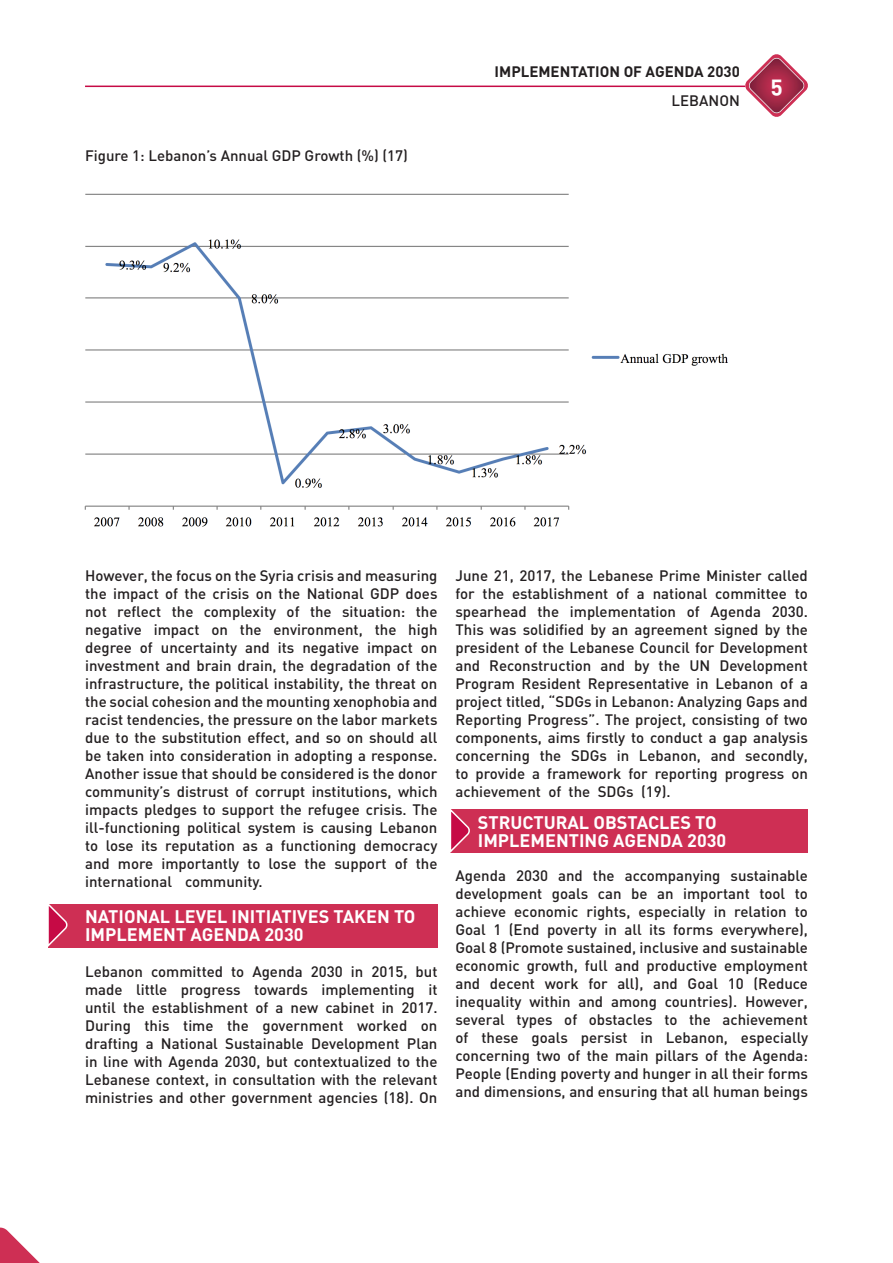
<style>
.page{position:relative;width:893px;height:1263px;background:#fff}
.page>*{position:absolute;margin:0;border:0;box-sizing:border-box;transform-origin:0 0}
.t1{font:22.5px "DIN Bold Alternate";color:#fff}
.TITLES{font:700 18px/18px "DIN";color:#fff}
.BODY_TEXT{font:500 15px/18px "DIN";color:#231f20;text-align:justify}
.t2{font:700 15px "DIN";color:#231f20}
</style>
<div class="page">
<hr style="left:85px;top:86px;width:660px;height:1px;background:#c60a45">
<svg style="left:745px;top:54px;width:63px;height:63px"></svg>
<svg style="left:0;top:1227px;width:40px;height:36px"></svg>
<div style="left:48px;top:904px;width:389px;height:43px;background:#ce2f54"></div>
<div style="left:450px;top:809px;width:358px;height:44px;background:#ce2f54"></div>
<svg style="left:48px;top:904px;width:21px;height:44px"></svg>
<svg style="left:450px;top:809px;width:20px;height:44px"></svg>
<img style="left:84px;top:193px;width:644px;height:334px">
<p class="BODY_TEXT" style="left:85px;top:146px;width:324px">Figure 1: Lebanon’s Annual GDP Growth (%) (17)</p>
<p class="t2" style="left:495px;top:62px;width:247px">IMPLEMENTATION OF AGENDA 2030</p>
<p class="BODY_TEXT" style="left:672px;top:91px;width:70px">LEBANON</p>
<h1 class="t1" style="left:770px;top:70px;width:14px">5</h1>
<p class="BODY_TEXT" style="left:85px;top:566px;width:354px">However, the focus on the Syria crisis and measuring the impact of the crisis on the National GDP does not reflect the complexity of the situation: the negative impact on the environment, the high degree of uncertainty and its negative impact on investment and brain drain, the degradation of the infrastructure, the political instability, the threat on the social cohesion and the mounting xenophobia and racist tendencies, the pressure on the labor markets due to the substitution effect, and so on should all be taken into consideration in adopting a response.<br>Another issue that should be considered is the donor community’s distrust of corrupt institutions, which impacts pledges to support the refugee crisis. The ill-functioning political system is causing Lebanon to lose its reputation as a functioning democracy and more importantly to lose the support of the international community.</p>
<p class="TITLES" style="left:85px;top:907px;width:332px">NATIONAL LEVEL INITIATIVES TAKEN TO<br>IMPLEMENT AGENDA 2030</p>
<p class="BODY_TEXT" style="left:85px;top:962px;width:354px">Lebanon committed to Agenda 2030 in 2015, but made little progress towards implementing it until the establishment of a new cabinet in 2017.<br>During this time the government worked on drafting a National Sustainable Development Plan in line with Agenda 2030, but contextualized to the Lebanese context, in consultation with the relevant ministries and other government agencies (18). On</p>
<p class="BODY_TEXT" style="left:455px;top:566px;width:354px">June 21, 2017, the Lebanese Prime Minister called for the establishment of a national committee to spearhead the implementation of Agenda 2030.<br>This was solidified by an agreement signed by the president of the Lebanese Council for Development and Reconstruction and by the UN Development Program Resident Representative in Lebanon of a project titled, “SDGs in Lebanon: Analyzing Gaps and Reporting Progress”. The project, consisting of two components, aims firstly to conduct a gap analysis concerning the SDGs in Lebanon, and secondly, to provide a framework for reporting progress on achievement of the SDGs (19).</p>
<p class="TITLES" style="left:478px;top:813px;width:250px">STRUCTURAL OBSTACLES TO<br>IMPLEMENTING AGENDA 2030</p>
<p class="BODY_TEXT" style="left:455px;top:866px;width:354px">Agenda 2030 and the accompanying sustainable development goals can be an important tool to achieve economic rights, especially in relation to Goal 1 (End poverty in all its forms everywhere), Goal 8 (Promote sustained, inclusive and sustainable economic growth, full and productive employment and decent work for all), and Goal 10 (Reduce inequality within and among countries). However, several types of obstacles to the achievement of these goals persist in Lebanon, especially concerning two of the main pillars of the Agenda:<br>People (Ending poverty and hunger in all their forms and dimensions, and ensuring that all human beings</p>
</div>
